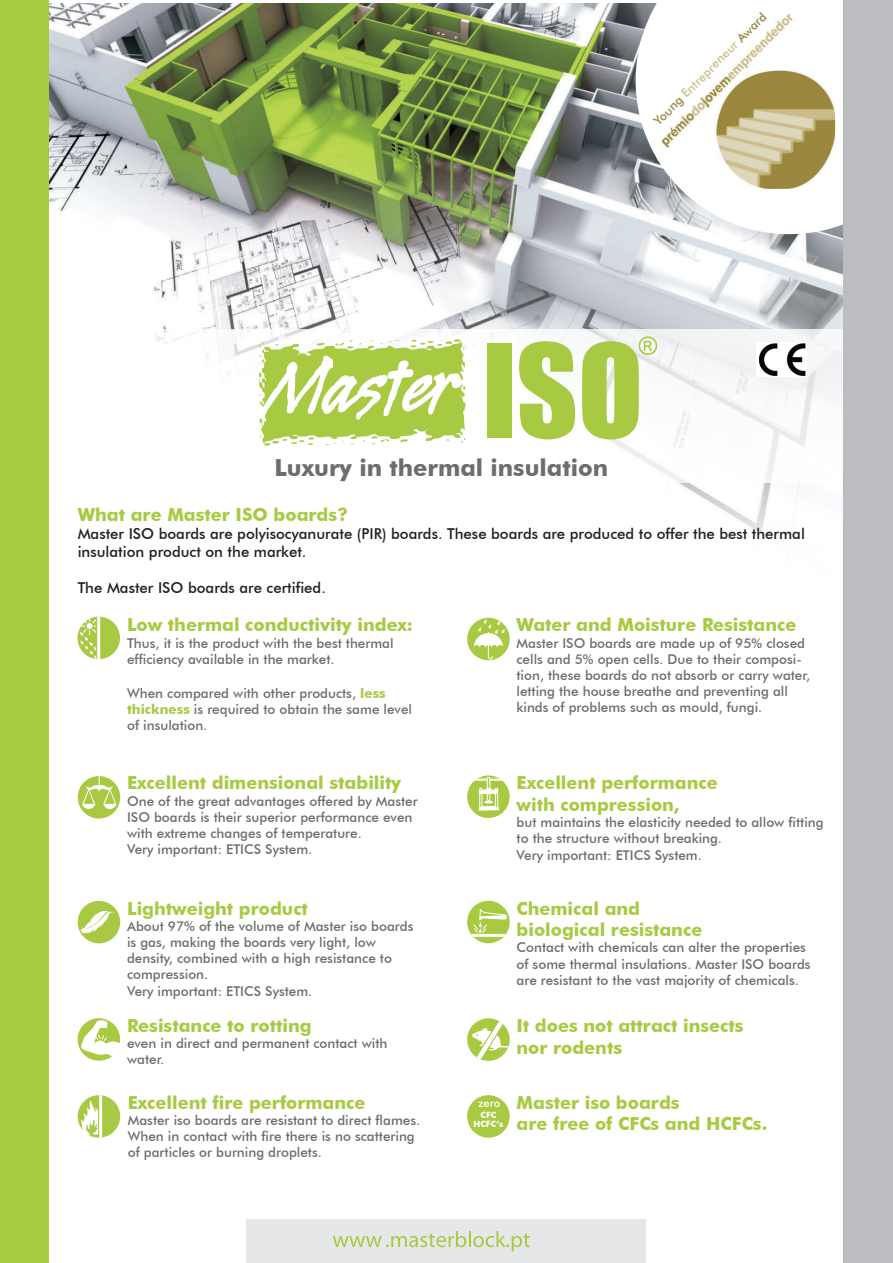
<style>
.page{position:relative;width:893px;height:1263px;background:#fff}
.page>*{position:absolute;margin:0;border:0;box-sizing:border-box;transform-origin:0 0}
.t1{font:700 23.55px "Futura BT";color:#6c6d70}
.t2{font:700 18px/21.6px "Futura BT";color:#a8ca42}
.t3{font:500 15px/18px "Futura BT";color:#231f20}
.t4{font:500 13.5px/16.2px "Futura BT";color:#6c6d70}
.t5{font:500 12.45px "Futura BT";color:#cec091}
.t6{font:500 11.1px "Futura BT";color:#fff}
.t7{font:700 8.7px/9.4px "Futura BT";color:#fff;text-align:center}
.s1{color:#9a873f}
.s2{font-weight:700;color:#a8ca42}
</style>
<div class="page">
<img style="left:48px;top:4px;width:795px;height:582px">
<div style="left:0;top:329px;width:893px;height:154px;background:#fff"></div>
<svg style="left:636px;top:3px;width:207px;height:231px"></svg>
<div style="left:0;top:0;width:48px;height:1263px;background:#a8ca42"></div>
<div style="left:843px;top:0;width:50px;height:1263px;background:#bcbdc0"></div>
<div style="left:487px;top:343px;width:24px;height:94px;background:#a8ca42"></div>
<svg style="left:519px;top:341px;width:56px;height:98px"></svg>
<svg style="left:259px;top:339px;width:206px;height:107px"></svg>
<img style="left:662px;top:14px;width:173px;height:175px">
<svg style="left:582px;top:336px;width:75px;height:103px"></svg>
<div style="left:247px;top:1220px;width:399px;height:43px;background:#e6e7e9"></div>
<svg style="left:333px;top:1231px;width:197px;height:20px"></svg>
<img style="left:758px;top:343px;width:48px;height:33px">
<div style="left:78px;top:776px;width:42px;height:42px;background:#a8ca42;border-radius:50%"></div>
<svg style="left:82px;top:776px;width:34px;height:33px"></svg>
<div style="left:78px;top:901px;width:42px;height:42px;background:#a8ca42;border-radius:50%"></div>
<svg style="left:81px;top:910px;width:37px;height:23px"></svg>
<div style="left:78px;top:1095px;width:42px;height:43px;background:#a8ca42;border-radius:50%"></div>
<svg style="left:81px;top:1095px;width:34px;height:43px"></svg>
<div style="left:78px;top:1018px;width:42px;height:43px;background:#a8ca42;border-radius:50%"></div>
<svg style="left:81px;top:1020px;width:39px;height:37px"></svg>
<div style="left:78px;top:617px;width:42px;height:42px;background:#a8ca42;border-radius:50%"></div>
<svg style="left:80px;top:617px;width:21px;height:42px"></svg>
<div style="left:467px;top:618px;width:43px;height:42px;background:#a8ca42;border-radius:50%"></div>
<svg style="left:474px;top:619px;width:31px;height:41px"></svg>
<div style="left:467px;top:901px;width:43px;height:42px;background:#a8ca42;border-radius:50%"></div>
<svg style="left:467px;top:909px;width:43px;height:34px"></svg>
<div style="left:467px;top:1018px;width:43px;height:43px;background:#a8ca42;border-radius:50%"></div>
<svg style="left:472px;top:1018px;width:38px;height:43px"></svg>
<div style="left:467px;top:1095px;width:43px;height:43px;background:#a8ca42;border-radius:50%"></div>
<div style="left:467px;top:775px;width:43px;height:43px;background:#a8ca42;border-radius:50%"></div>
<div style="left:471px;top:779px;width:35px;height:1px;border:1px solid #fff"></div>
<svg style="left:478px;top:777px;width:21px;height:33px"></svg>
<p class="t5" style="left:650px;top:118px;width:155px;rotate:-45deg"><span class="s1">Young</span> Entrepreneur <span class="s1">Award</span></p>
<h1 class="t1" style="left:274px;top:453px;width:335px">Luxury in thermal insulation</h1>
<h2 class="t2" style="left:78px;top:504px;width:272px">What are Master ISO boards?</h2>
<p class="t3" style="left:78px;top:525px;width:729px">Master ISO boards are polyisocyanurate (PIR) boards. These boards are produced to offer the best thermal insulation product on the market.</p>
<p class="t3" style="left:78px;top:579px;width:250px">The Master ISO boards are certified.</p>
<h2 class="t2" style="left:127px;top:614px;width:287px">Low thermal conductivity index:</h2>
<p class="t4" style="left:127px;top:634px;width:268px">Thus, it is the product with the best thermal efficiency available in the market.</p>
<p class="t4" style="left:127px;top:685px;width:286px">When compared with other products, <span class="s2">less thickness</span> is required to obtain the same level of insulation.</p>
<h2 class="t2" style="left:516px;top:614px;width:282px">Water and Moisture Resistance</h2>
<p class="t4" style="left:516px;top:634px;width:295px">Master ISO boards are made up of 95% closed cells and 5% open cells. Due to their composi&shy;tion, these boards do not absorb or carry water, letting the house breathe and preventing all kinds of problems such as mould, fungi.</p>
<h2 class="t2" style="left:127px;top:772px;width:276px">Excellent dimensional stability</h2>
<p class="t4" style="left:127px;top:793px;width:292px">One of the great advantages offered by Master ISO boards is their superior performance even with extreme changes of temperature.<br>Very important: ETICS System.</p>
<h2 class="t2" style="left:127px;top:897px;width:182px">Lightweight product</h2>
<p class="t4" style="left:127px;top:918px;width:288px">About 97% of the volume of Master iso boards is gas, making the boards very light, low density, combined with a high resistance to compression.<br>Very important: ETICS System.</p>
<h2 class="t2" style="left:127px;top:1014px;width:186px">Resistance to rotting</h2>
<p class="t4" style="left:127px;top:1035px;width:262px">even in direct and permanent contact with water.</p>
<h2 class="t2" style="left:128px;top:1091px;width:239px">Excellent fire performance</h2>
<p class="t4" style="left:128px;top:1112px;width:294px">Master iso boards are resistant to direct flames.<br>When in contact with fire there is no scattering of particles or burning droplets.</p>
<h2 class="t2" style="left:517px;top:772px;width:203px">Excellent performance with compression,</h2>
<p class="t4" style="left:517px;top:814px;width:309px">but maintains the elasticity needed to allow fitting to the structure without breaking.<br>Very important: ETICS System.</p>
<h2 class="t2" style="left:516px;top:897px;width:187px">Chemical and biological resistance</h2>
<p class="t4" style="left:516px;top:939px;width:296px">Contact with chemicals can alter the properties of some thermal insulations. Master ISO boards are resistant to the vast majority of chemicals.</p>
<h2 class="t2" style="left:516px;top:1014px;width:229px">It does not attract insects nor rodents</h2>
<p class="t6" style="left:479px;top:1096px;width:23px">zero</p>
<p class="t7" style="left:474px;top:1110px;width:31px">CFC<br>HCFC’s</p>
<h2 class="t2" style="left:516px;top:1091px;width:252px">Master iso boards<br>are free of CFCs and HCFCs.</h2>
</div>
